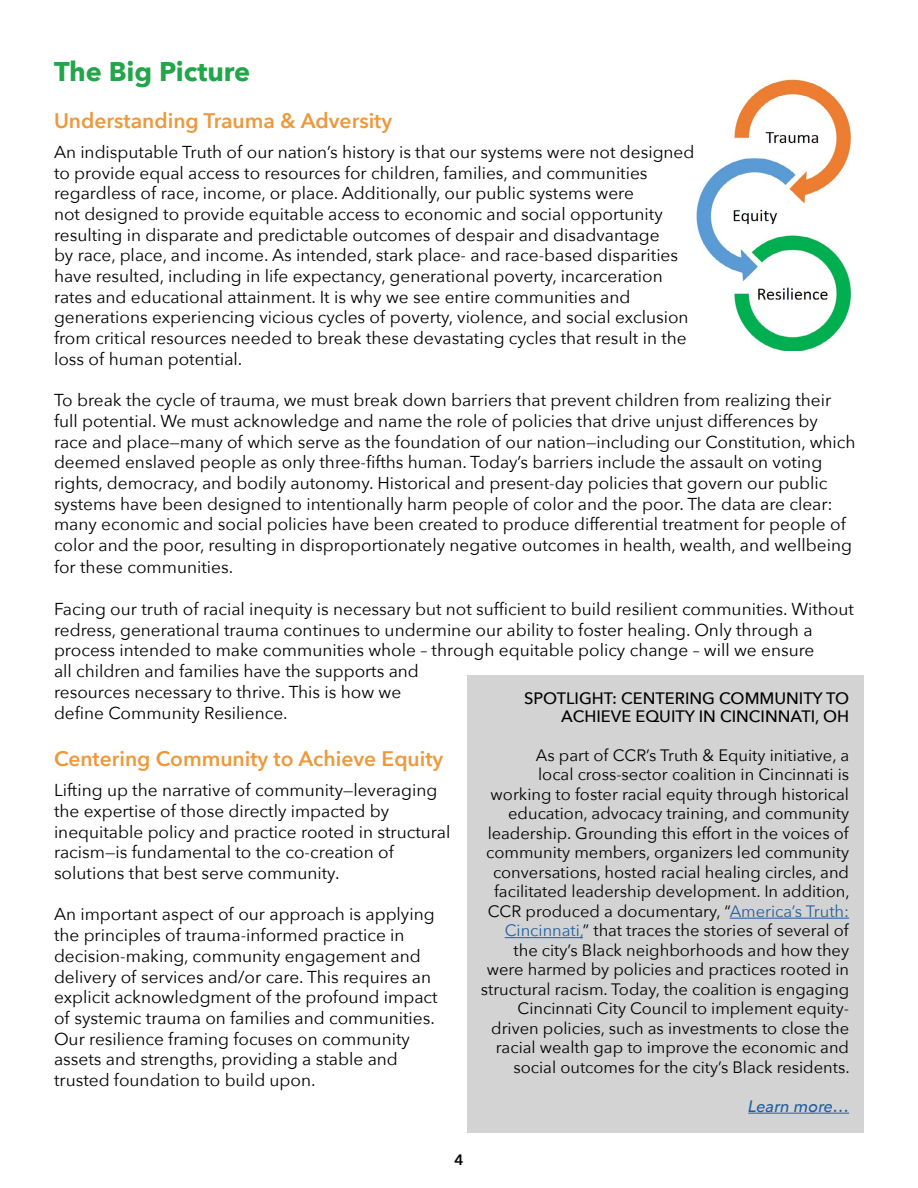
<style>
.page{position:relative;width:918px;height:1188px;background:#fff}
.page>*{position:absolute;margin:0;border:0;box-sizing:border-box;transform-origin:0 0}
.t1{font:700 27px "Avenir Next";color:#23a54a}
.t2{font:600 21px "Avenir Next";color:#ed993b}
.t3{font:17.25px/20.7px "Avenir Next";color:#000}
.t4{font:16.5px/19.5px "Avenir Next";color:#000;text-align:right}
.t5{font:500 16.5px/18px "Avenir Next";color:#000;text-align:right}
.t6{font:italic 500 16.5px "Avenir Next";color:#215e9e}
.t7{font:600 15px "Avenir Next";color:#000}
.s1{color:#215e9e}
</style>
<div class="page">
<img style="left:696px;top:79px;width:156px;height:272px">
<div style="left:468px;top:675px;width:396px;height:458px;background:#d3d3d3"></div>
<hr style="left:730px;top:918px;width:119px;height:1px;background:#215e9e">
<hr style="left:505px;top:937px;width:78px;height:1px;background:#215e9e">
<hr style="left:748px;top:1113px;width:101px;height:1px;background:#215e9e">
<h1 class="t1" style="left:54px;top:48px;width:198px">The Big Picture</h1>
<p class="t2" style="left:54px;top:102px;width:340px">Understanding Trauma &amp; Adversity</p>
<p class="t3" style="left:54px;top:141px;width:642px">An indisputable Truth of our nation’s history is that our systems were not designed to provide equal access to resources for children, families, and communities regardless of race, income, or place. Additionally, our public systems were<br>not designed to provide equitable access to economic and social opportunity resulting in disparate and predictable outcomes of despair and disadvantage<br>by race, place, and income. As intended, stark place- and race-based disparities have resulted, including in life expectancy, generational poverty, incarceration rates and educational attainment. It is why we see entire communities and generations experiencing vicious cycles of poverty, violence, and social exclusion from critical resources needed to break these devastating cycles that result in the loss of human potential.</p>
<p class="t3" style="left:54px;top:389px;width:803px">To break the cycle of trauma, we must break down barriers that prevent children from realizing their full potential. We must acknowledge and name the role of policies that drive unjust differences by race and place—many of which serve as the foundation of our nation—including our Constitution, which deemed enslaved people as only three-fifths human. Today’s barriers include the assault on voting rights, democracy, and bodily autonomy. Historical and present-day policies that govern our public systems have been designed to intentionally harm people of color and the poor. The data are clear: many economic and social policies have been created to produce differential treatment for people of color and the poor, resulting in disproportionately negative outcomes in health, wealth, and wellbeing for these communities.</p>
<p class="t3" style="left:54px;top:598px;width:802px">Facing our truth of racial inequity is necessary but not sufficient to build resilient communities. Without redress, generational trauma continues to undermine our ability to foster healing. Only through a process intended to make communities whole – through equitable policy change – will we ensure<br>all children and families have the supports and<br>resources necessary to thrive. This is how we<br>define Community Resilience.</p>
<p class="t2" style="left:54px;top:741px;width:391px">Centering Community to Achieve Equity</p>
<p class="t3" style="left:54px;top:779px;width:398px">Lifting up the narrative of community—leveraging the expertise of those directly impacted by inequitable policy and practice rooted in structural racism—is fundamental to the co-creation of solutions that best serve community.</p>
<p class="t3" style="left:54px;top:903px;width:385px">An important aspect of our approach is applying the principles of trauma-informed practice in decision-making, community engagement and delivery of services and/or care. This requires an explicit acknowledgment of the profound impact of systemic trauma on families and communities.<br>Our resilience framing focuses on community assets and strengths, providing a stable and trusted foundation to build upon.</p>
<p class="t5" style="left:524px;top:689px;width:327px">SPOTLIGHT: CENTERING COMMUNITY TO<br>ACHIEVE EQUITY IN CINCINNATI, OH</p>
<p class="t4" style="left:481px;top:745px;width:370px">As part of CCR’s Truth &amp; Equity initiative, a<br>local cross-sector coalition in Cincinnati is working to foster racial equity through historical education, advocacy training, and community leadership. Grounding this effort in the voices of community members, organizers led community conversations, hosted racial healing circles, and facilitated leadership development. In addition, CCR produced a documentary, “<span class="s1">America’s Truth:<br>Cincinnati,</span>” that traces the stories of several of the city’s Black neighborhoods and how they were harmed by policies and practices rooted in structural racism. Today, the coalition is engaging Cincinnati City Council to implement equity&shy;driven policies, such as investments to close the racial wealth gap to improve the economic and social outcomes for the city’s Black residents.</p>
<p class="t6" style="left:748px;top:1092px;width:103px">Learn more…</p>
<p class="t7" style="left:454px;top:1147px;width:11px">4</p>
</div>
